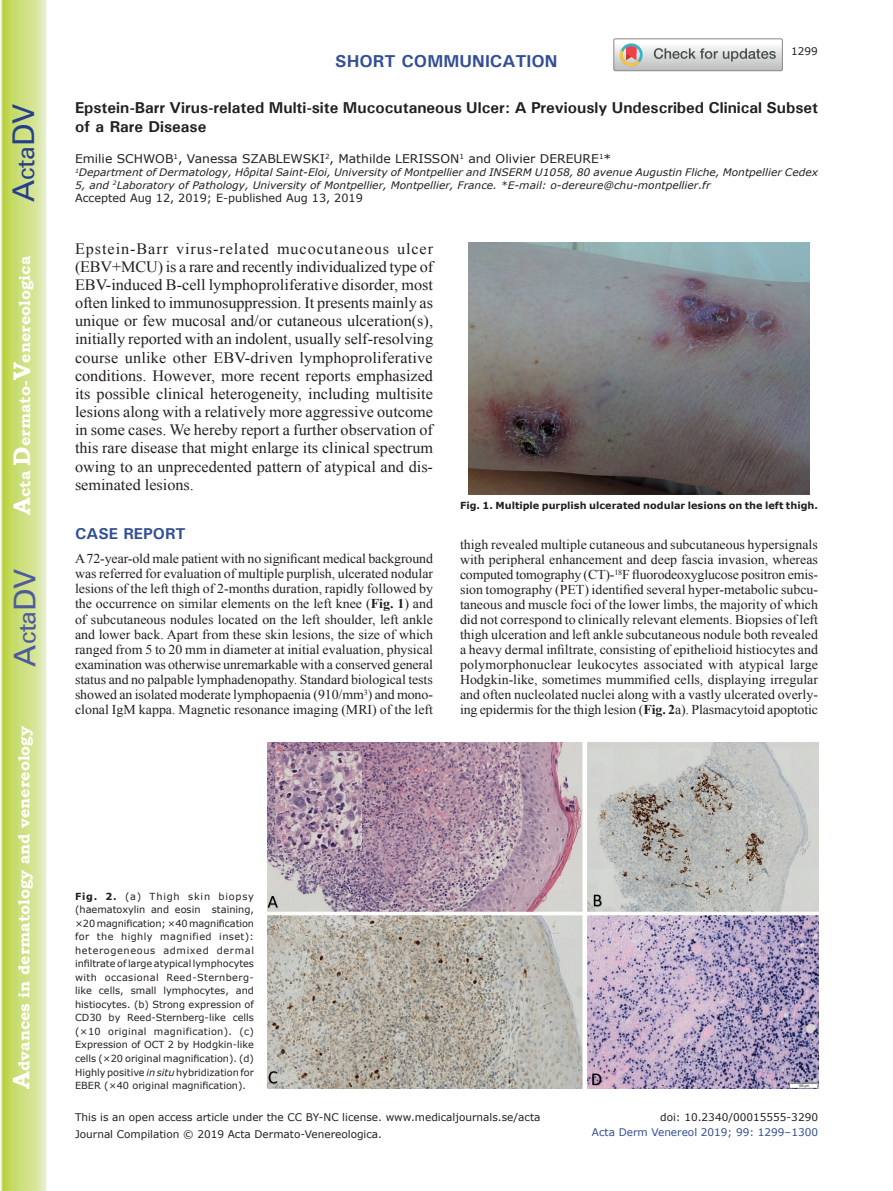
<style>
.page{position:relative;width:893px;height:1191px;background:#fff}
.page>*{position:absolute;margin:0;border:0;box-sizing:border-box;transform-origin:0 0}
.t1{font:30px "Univers";color:#4d5a9e}
.t2{font:30px "Univers";color:#253f8e}
.t3{font:700 17.25px "Univers";color:#324f95}
.t4{font:15.75px/18.1px "Times New Roman";color:#231f20;text-align:justify}
.t5{font:700 15.75px/18.9px "Univers";color:#231f20}
.t6{font:700 15.75px "Bookman Old Style";color:#fff}
.t7{font:700 15.75px "Univers";color:#324f95}
.t8{font:13.5px/15px "Times New Roman";letter-spacing:-.005em;color:#231f20;text-align:justify}
.t9{font:12px "Verdana";color:#231f20}
.t10{font:11.25px "Verdana";color:#231f20}
.t11{font:10.5px/16.8px "Verdana";color:#231f20}
.t12{font:10.5px "Verdana";color:#324f95}
.t13{font:italic 10.35px/12.8px "Verdana";color:#231f20}
.t14{font:9.75px/13.5px "Verdana";color:#231f20;text-align:justify}
.t15{font:700 9.75px "Verdana";color:#231f20}
.s1{font-size:24px}
.s2{font-weight:700}
.s3{font-style:italic}
</style>
<div class="page">
<svg style="left:1px;top:0;width:45px;height:1191px;background:#cfe084"></svg>
<svg style="left:614px;top:39px;width:168px;height:32px"></svg>
<img style="left:469px;top:243px;width:340px;height:252px">
<img style="left:267px;top:742px;width:552px;height:347px">
<h1 class="t2" style="left:6px;top:202px;width:100px;rotate:-90deg">A<span class="s1">cta</span>DV</h1>
<p class="t6" style="left:15px;top:515px;width:260px;rotate:-90deg"><span class="s1">A</span>cta <span class="s1">D</span>ermato-<span class="s1">V</span>enereologica</p>
<h1 class="t1" style="left:7px;top:666px;width:100px;rotate:-90deg">A<span class="s1">cta</span>DV</h1>
<p class="t6" style="left:15px;top:1088px;width:364px;rotate:-90deg"><span class="s1">A</span>dvances in dermatology and venereology</p>
<p class="t3" style="left:335px;top:50px;width:224px">SHORT COMMUNICATION</p>
<p class="t11" style="left:791px;top:43px;width:28px">1299</p>
<p class="t5" style="left:75px;top:98px;width:745px">Epstein-Barr Virus-related Multi-site Mucocutaneous Ulcer: A Previously Undescribed Clinical Subset of a Rare Disease</p>
<p class="t9" style="left:75px;top:151px;width:538px">Emilie SCHWOB<sup>1</sup>, Vanessa SZABLEWSKI<sup>2</sup>, Mathilde LERISSON<sup>1</sup> and Olivier DEREURE<sup>1</sup>*</p>
<p class="t13" style="left:75px;top:166px;width:745px"><sup>1</sup>Department of Dermatology, Hôpital Saint-Eloi, University of Montpellier and INSERM U1058, 80 avenue Augustin Fliche, Montpellier Cedex<br>5, and <sup>2</sup>Laboratory of Pathology, University of Montpellier, Montpellier, France. *E-mail: o-dereure@chu-montpellier.fr</p>
<p class="t10" style="left:75px;top:191px;width:289px">Accepted Aug 12, 2019; E-published Aug 13, 2019</p>
<p class="t4" style="left:75px;top:239px;width:360px">Epstein-Barr virus-related mucocutaneous ulcer (EBV+MCU) is a rare and recently individualized type of EBV-induced B-cell lymphoproliferative disorder, most often linked to immunosuppression. It presents mainly as unique or few mucosal and/or cutaneous ulceration(s), initially reported with an indolent, usually self-resolving course unlike other EBV-driven lymphoproliferative conditions. However, more recent reports emphasized its possible clinical heterogeneity, including multisite lesions along with a relatively more aggressive outcome in some cases. We hereby report a further observation of this rare disease that might enlarge its clinical spectrum owing to an unprecedented pattern of atypical and dis&shy;seminated lesions.</p>
<p class="t7" style="left:75px;top:523px;width:112px">CASE REPORT</p>
<p class="t8" style="left:75px;top:550px;width:360px">A 72-year-old male patient with no significant medical background was referred for evaluation of multiple purplish, ulcerated nodular lesions of the left thigh of 2-months duration, rapidly followed by the occurrence on similar elements on the left knee (<span class="s2">Fig. 1</span>) and of subcutaneous nodules located on the left shoulder, left ankle and lower back. Apart from these skin lesions, the size of which ranged from 5 to 20 mm in diameter at initial evaluation, physical examination was otherwise unremarkable with a conserved general status and no palpable lymphadenopathy. Standard biological tests showed an isolated moderate lymphopaenia (910/mm<sup>3</sup>) and mono&shy;clonal IgM kappa. Magnetic resonance imaging (MRI) of the left</p>
<p class="t15" style="left:460px;top:499px;width:359px">Fig. 1. Multiple purplish ulcerated nodular lesions on the left thigh.</p>
<p class="t8" style="left:460px;top:537px;width:360px">thigh revealed multiple cutaneous and subcutaneous hypersignals with peripheral enhancement and deep fascia invasion, whereas computed tomography (CT)-<sup>18</sup>F fluorodeoxyglucose positron emis&shy;sion tomography (PET) identified several hyper-metabolic subcu&shy;taneous and muscle foci of the lower limbs, the majority of which did not correspond to clinically relevant elements. Biopsies of left thigh ulceration and left ankle subcutaneous nodule both revealed a heavy dermal infiltrate, consisting of epithelioid histiocytes and polymorphonuclear leukocytes associated with atypical large Hodgkin-like, sometimes mummified cells, displaying irregular and often nucleolated nuclei along with a vastly ulcerated overly&shy;ing epidermis for the thigh lesion (<span class="s2">Fig. 2</span>a). Plasmacytoid apoptotic</p>
<p class="t14" style="left:75px;top:889px;width:180px"><span class="s2">Fig. 2.</span> (a) Thigh skin biopsy (haematoxylin and eosin staining, ×20 magnification; ×40 magnification for the highly magnified inset): heterogeneous admixed dermal infiltrate of large atypical lymphocytes with occasional Reed-Sternberg&shy;like cells, small lymphocytes, and histiocytes. (b) Strong expression of CD30 by Reed-Sternberg-like cells (×10 original magnification). (c)<br>Expression of OCT 2 by Hodgkin-like cells (×20 original magnification). (d)<br>Highly positive <span class="s3">in situ</span> hybridization for EBER (×40 original magnification).</p>
<p class="t11" style="left:75px;top:1108px;width:467px">This is an open access article under the CC BY-NC license. www.medicaljournals.se/acta<br>Journal Compilation © 2019 Acta Dermato-Venereologica.</p>
<p class="t11" style="left:660px;top:1108px;width:159px">doi: 10.2340/00015555-3290</p>
<p class="t12" style="left:592px;top:1125px;width:228px">Acta Derm Venereol 2019; 99: 1299–1300</p>
</div>
